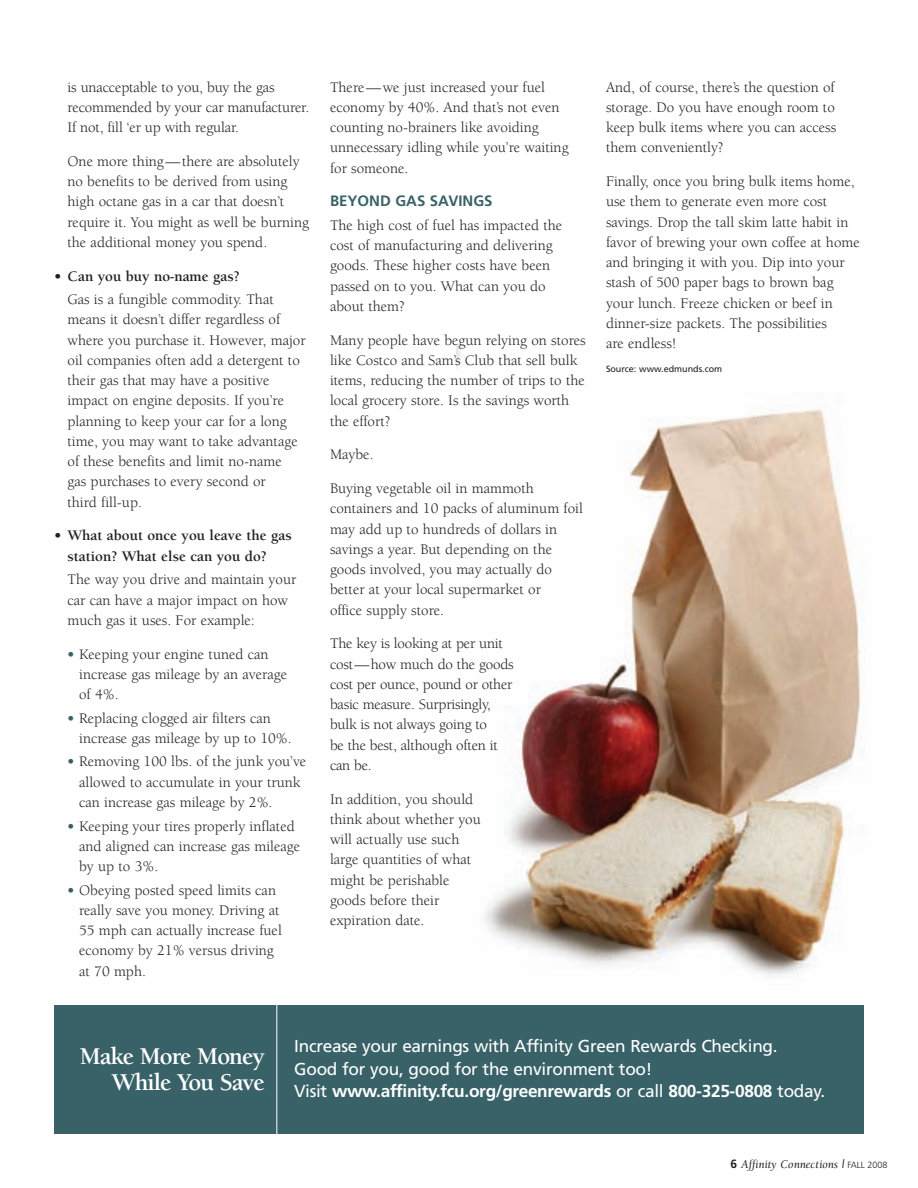
<style>
.page{position:relative;width:918px;height:1188px;background:#fff}
.page>*{position:absolute;margin:0;border:0;box-sizing:border-box;transform-origin:0 0}
.t1{font:700 24.75px/26.2px "Berkeley";letter-spacing:-.04em;color:#fff;text-align:right}
.t2{font:17.25px/22.5px "Frutiger";letter-spacing:-.015em;color:#fff}
.t3{font:15px/20.2px "Berkeley";color:#231f20}
.t4{font:700 15px/20.2px "Berkeley";color:#231f20}
.t5{font:700 15px "Frutiger";color:#386268}
.t6{font:italic 12px "Berkeley";letter-spacing:-.015em;color:#231f20}
.t7{font:9px "Frutiger";color:#231f20}
.s1{font-weight:700;color:#386268}
.s2{font-weight:700}
.s3{font-family:"Frutiger";font-weight:700;font-style:normal}
.s4{font-family:"Frutiger";font-weight:300;font-style:normal;font-size:9px}
</style>
<div class="page">
<div style="left:54px;top:1005px;width:810px;height:128px;background:#386268"></div>
<hr style="left:276px;top:1000px;width:1px;height:135px;background:#fff">
<img style="left:457px;top:346px;width:405px;height:630px">
<p class="t3" style="left:68px;top:78px;width:243px">is unacceptable to you, buy the gas recommended by your car manufacturer.<br>If not, fill ‘er up with regular.</p>
<p class="t3" style="left:68px;top:152px;width:243px">One more thing—there are absolutely no benefits to be derived from using high octane gas in a car that doesn’t require it. You might as well be burning the additional money you spend.</p>
<p class="t4" style="left:54px;top:267px;width:187px">• Can you buy no-name gas?</p>
<p class="t3" style="left:68px;top:291px;width:240px">Gas is a fungible commodity. That means it doesn’t differ regardless of where you purchase it. However, major oil companies often add a detergent to their gas that may have a positive impact on engine deposits. If you’re planning to keep your car for a long time, you may want to take advantage of these benefits and limit no-name<br>gas purchases to every second or<br>third fill-up.</p>
<p class="t4" style="left:68px;top:527px;width:226px;text-indent:-14px">• What about once you leave the gas station? What else can you do?</p>
<p class="t3" style="left:68px;top:571px;width:230px">The way you drive and maintain your car can have a major impact on how much gas it uses. For example:</p>
<p class="t3" style="left:79px;top:645px;width:210px;text-indent:-12px"><span class="s1">•</span> Keeping your engine tuned can increase gas mileage by an average of 4%.</p>
<p class="t3" style="left:79px;top:709px;width:214px;text-indent:-12px"><span class="s1">•</span> Replacing clogged air filters can increase gas mileage by up to 10%.</p>
<p class="t3" style="left:79px;top:753px;width:229px;text-indent:-12px"><span class="s1">•</span> Removing 100 lbs. of the junk you’ve allowed to accumulate in your trunk can increase gas mileage by 2%.</p>
<p class="t3" style="left:79px;top:817px;width:223px;text-indent:-12px"><span class="s1">•</span> Keeping your tires properly inflated and aligned can increase gas mileage by up to 3%.</p>
<p class="t3" style="left:79px;top:881px;width:204px;text-indent:-12px"><span class="s1">•</span> Obeying posted speed limits can really save you money. Driving at<br>55 mph can actually increase fuel economy by 21% versus driving at 70 mph.</p>
<p class="t3" style="left:330px;top:78px;width:240px">There—we just increased your fuel economy by 40%. And that’s not even counting no-brainers like avoiding unnecessary idling while you’re waiting for someone.</p>
<p class="t5" style="left:330px;top:195px;width:164px">BEYOND GAS SAVINGS</p>
<p class="t3" style="left:330px;top:216px;width:234px">The high cost of fuel has impacted the cost of manufacturing and delivering goods. These higher costs have been passed on to you. What can you do about them?</p>
<p class="t3" style="left:330px;top:331px;width:257px">Many people have begun relying on stores like Costco and Sam’s Club that sell bulk items, reducing the number of trips to the local grocery store. Is the savings worth the effort?</p>
<p class="t3" style="left:330px;top:446px;width:45px">Maybe.</p>
<p class="t3" style="left:330px;top:480px;width:255px">Buying vegetable oil in mammoth containers and 10 packs of aluminum foil may add up to hundreds of dollars in savings a year. But depending on the goods involved, you may actually do better at your local supermarket or<br>office supply store.</p>
<p class="t3" style="left:330px;top:635px;width:185px">The key is looking at per unit cost—how much do the goods cost per ounce, pound or other basic measure. Surprisingly, bulk is not always going to<br>be the best, although often it can be.</p>
<p class="t3" style="left:330px;top:790px;width:152px">In addition, you should think about whether you will actually use such large quantities of what might be perishable goods before their expiration date.</p>
<p class="t3" style="left:606px;top:78px;width:232px;text-align:justify">And, of course, there’s the question of storage. Do you have enough room to keep bulk items where you can access them conveniently?</p>
<p class="t3" style="left:606px;top:172px;width:255px">Finally, once you bring bulk items home, use them to generate even more cost savings. Drop the tall skim latte habit in favor of brewing your own coffee at home and bringing it with you. Dip into your stash of 500 paper bags to brown bag your lunch. Freeze chicken or beef in dinner-size packets. The possibilities<br>are endless!</p>
<p class="t7" style="left:606px;top:365px;width:118px">Source: www.edmunds.com</p>
<h1 class="t1" style="left:80px;top:1045px;width:187px">Make More Money<br>While You Save</h1>
<p class="t2" style="left:294px;top:1036px;width:533px">Increase your earnings with Affinity Green Rewards Checking.<br>Good for you, good for the environment too!<br>Visit <span class="s2">www.affinity.fcu.org/greenrewards</span> or call <span class="s2">800-325-0808</span> today.</p>
<p class="t6" style="left:731px;top:1159px;width:159px"><span class="s3">6</span> Affinity Connections | <span class="s4">FALL 2008</span></p>
</div>
